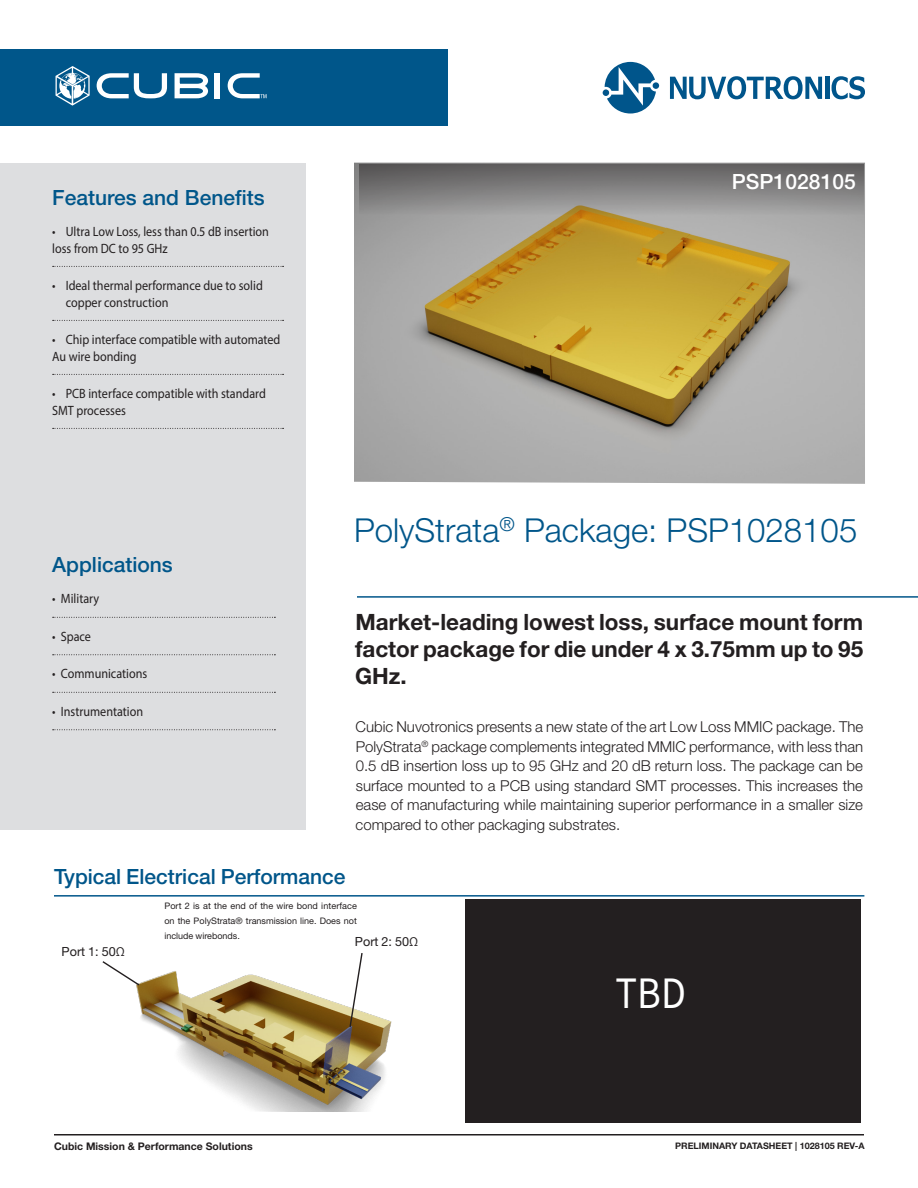
<style>
.page{position:relative;width:918px;height:1188px;background:#fff}
.page>*{position:absolute;margin:0;border:0;box-sizing:border-box;transform-origin:0 0}
.t1{font:45px "Source Sans Variable";color:#fff;scale:.9 1}
.t2{font:300 33px "Helvetica Neue LT Std";color:#00568a}
.Description_Paragrap{font:700 22.5px/27px "Helvetica Neue LT Std";color:#231f20;text-align:justify}
.Heading_1{font:500 21px "Helvetica Neue LT Std";color:#00568a}
.t3{font:500 21px "Helvetica Neue LT Std";letter-spacing:.005em;color:#fff}
.Description_Paragrap-2{font:300 15px/19.5px "Helvetica Neue LT Std";color:#231f20;text-align:justify}
.t4{font:13.5px/16.5px "Myriad Pro";color:#231f20;scale:.9 1}
.Description_Paragrap-3{font:12.6px "Helvetica Neue LT Std";color:#231f20}
.Address{font:700 10.5px "Helvetica Neue LT Std";color:#231f20}
.Description_Paragrap-4{font:9px/15.5px "Helvetica Neue LT Std";color:#231f20;text-align:justify}
.t5{font:700 9px "Helvetica Neue LT Std";color:#231f20}
</style>
<div class="page">
<div style="left:0;top:163px;width:305px;height:666px;background:#dddee0"></div>
<hr style="left:54px;top:1134px;width:810px;height:2px;background:#231f20">
<hr style="left:357px;top:596px;width:561px;height:2px;background:#00568a">
<svg style="left:53px;top:266px;width:231px;height:1px"></svg>
<svg style="left:53px;top:320px;width:231px;height:1px"></svg>
<svg style="left:53px;top:374px;width:231px;height:1px"></svg>
<svg style="left:53px;top:428px;width:231px;height:1px"></svg>
<svg style="left:53px;top:617px;width:222px;height:1px"></svg>
<svg style="left:53px;top:654px;width:222px;height:1px"></svg>
<svg style="left:53px;top:692px;width:222px;height:1px"></svg>
<svg style="left:53px;top:729px;width:222px;height:1px"></svg>
<svg style="left:670px;top:76px;width:152px;height:23px"></svg>
<hr style="left:825px;top:77px;width:4px;height:22px;background:#00558b">
<svg style="left:832px;top:76px;width:33px;height:23px"></svg>
<svg style="left:603px;top:62px;width:56px;height:52px"></svg>
<div style="left:0;top:50px;width:448px;height:76px;background:#00568a"></div>
<svg style="left:97px;top:73px;width:70px;height:25px"></svg>
<svg style="left:175px;top:73px;width:33px;height:25px"></svg>
<div style="left:215px;top:73px;width:5px;height:25px;background:#fff"></div>
<svg style="left:228px;top:73px;width:39px;height:25px"></svg>
<svg style="left:56px;top:67px;width:34px;height:39px"></svg>
<hr style="left:54px;top:895px;width:810px;height:2px;background:#00568a">
<img style="left:136px;top:971px;width:256px;height:141px">
<svg style="left:348px;top:953px;width:16px;height:76px"></svg>
<svg style="left:102px;top:961px;width:39px;height:26px"></svg>
<img style="left:354px;top:163px;width:511px;height:321px">
<svg style="left:360px;top:165px;width:503px;height:206px;background:#a99a6f"></svg>
<div style="left:357px;top:162px;width:509px;height:212px;border:2px solid #fff"></div>
<div style="left:465px;top:900px;width:395px;height:223px;background:#231f20"></div>
<p class="Heading_1" style="left:52px;top:185px;width:214px">Features and Benefits</p>
<p class="t4" style="left:52px;top:223px;width:242px">• Ultra Low Loss, less than 0.5 dB insertion loss from DC to 95 GHz</p>
<p class="t4" style="left:66px;top:277px;width:220px;text-indent:-13px">• Ideal thermal performance due to solid copper construction</p>
<p class="t4" style="left:52px;top:331px;width:255px">• Chip interface compatible with automated<br>Au wire bonding</p>
<p class="t4" style="left:52px;top:385px;width:239px">• PCB interface compatible with standard<br>SMT processes</p>
<p class="Heading_1" style="left:52px;top:552px;width:122px">Applications</p>
<p class="t4" style="left:52px;top:590px;width:54px">• Military</p>
<p class="t4" style="left:52px;top:628px;width:45px">• Space</p>
<p class="t4" style="left:52px;top:665px;width:107px">• Communications</p>
<p class="t4" style="left:52px;top:703px;width:102px">• Instrumentation</p>
<p class="t3" style="left:732px;top:169px;width:126px">PSP1028105</p>
<p class="t2" style="left:354px;top:510px;width:505px">PolyStrata<sup>®</sup> Package: PSP1028105</p>
<p class="Description_Paragrap" style="left:355px;top:608px;width:510px">Market-leading lowest loss, surface mount form factor package for die under 4 x 3.75mm up to 95<br>GHz.</p>
<p class="Description_Paragrap-2" style="left:356px;top:717px;width:509px">Cubic Nuvotronics presents a new state of the art Low Loss MMIC package. The PolyStrata<sup>®</sup> package complements integrated MMIC performance, with less than 0.5 dB insertion loss up to 95 GHz and 20 dB return loss. The package can be surface mounted to a PCB using standard SMT processes. This increases the ease of manufacturing while maintaining superior performance in a smaller size compared to other packaging substrates.</p>
<p class="Heading_1" style="left:54px;top:864px;width:293px">Typical Electrical Performance</p>
<p class="Description_Paragrap-4" style="left:164px;top:898px;width:194px">Port 2 is at the end of the wire bond interface on the PolyStrata® transmission line. Does not include wirebonds.</p>
<p class="Description_Paragrap-3" style="left:355px;top:934px;width:65px">Port 2: 50Ω</p>
<p class="Description_Paragrap-3" style="left:62px;top:944px;width:65px">Port 1: 50Ω</p>
<p class="t1" style="left:616px;top:966px;width:80px">TBD</p>
<p class="Address" style="left:54px;top:1140px;width:200px">Cubic Mission &amp; Performance Solutions</p>
<p class="t5" style="left:675px;top:1140px;width:191px">PRELIMINARY DATASHEET | 1028105 REV-A</p>
</div>
